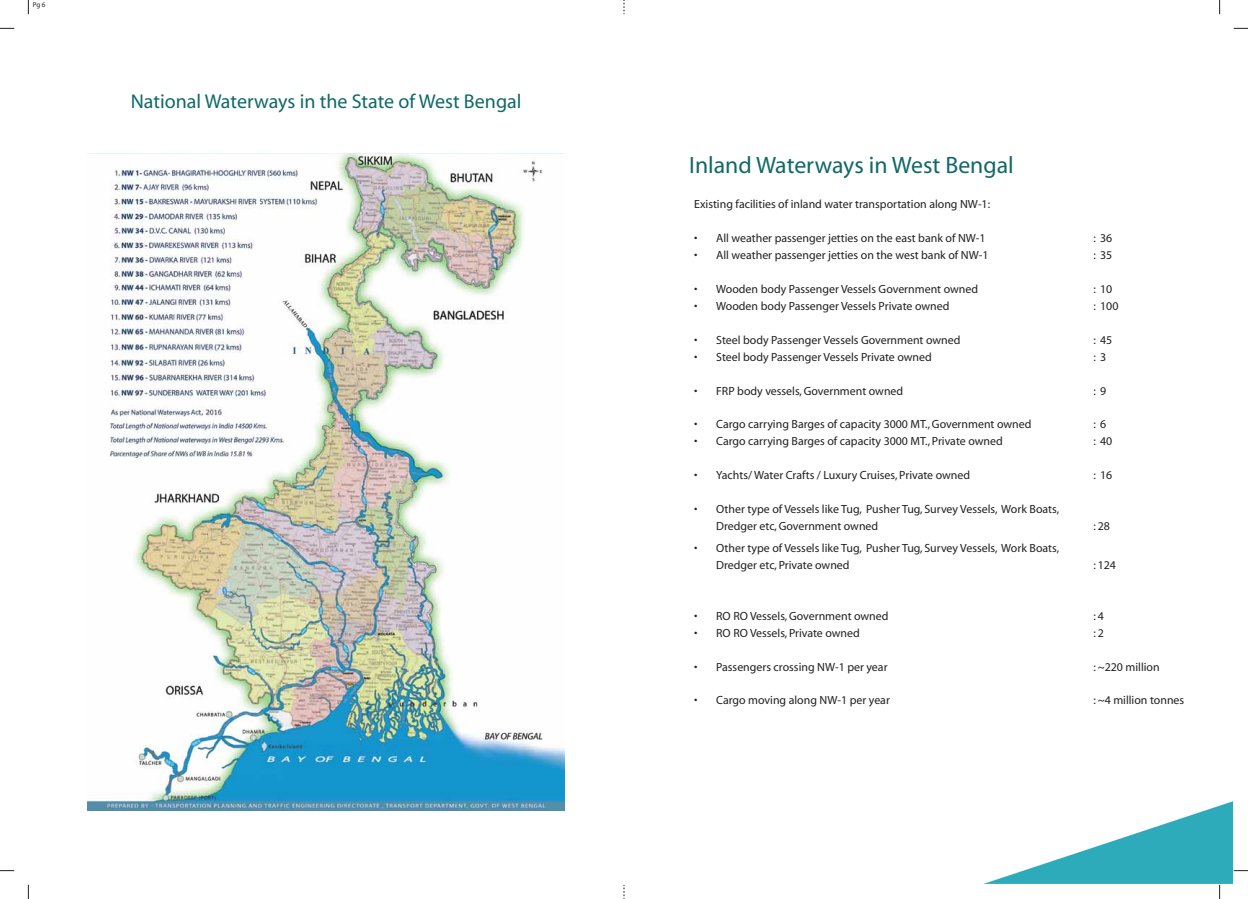
<style>
.page{position:relative;width:1248px;height:899px;background:#fff}
.page>*{position:absolute;margin:0;border:0;box-sizing:border-box;transform-origin:0 0}
.t1{font:23.8px "Myriad";color:#116868}
.t2{font:20px "Myriad";color:#116868}
.t3{font:11.9px/17.1px "Myriad";color:#231f20}
.t4{font:7px "Myriad";color:#231f20}
</style>
<div class="page">
<svg style="left:0;top:28px;width:14px;height:1px"></svg>
<svg style="left:1233px;top:28px;width:14px;height:1px"></svg>
<svg style="left:0;top:870px;width:14px;height:1px"></svg>
<svg style="left:28px;top:0;width:1px;height:14px"></svg>
<svg style="left:1219px;top:0;width:1px;height:14px"></svg>
<svg style="left:28px;top:884px;width:1px;height:15px"></svg>
<img style="left:88px;top:154px;width:476px;height:656px">
<svg style="left:983px;top:801px;width:264px;height:98px"></svg>
<p class="t4" style="left:33px;top:1px;width:14px">Pg 6</p>
<h2 class="t2" style="left:131px;top:91px;width:392px">National Waterways in the State of West Bengal</h2>
<h1 class="t1" style="left:689px;top:153px;width:326px">Inland Waterways in West Bengal</h1>
<p class="t3" style="left:694px;top:196px;width:297px">Existing facilities of inland water transportation along NW-1:</p>
<p class="t3" style="left:694px;top:230px;width:293px">• All weather passenger jetties on the east bank of NW-1</p>
<p class="t3" style="left:1093px;top:230px;width:20px">: 36</p>
<p class="t3" style="left:694px;top:247px;width:296px">• All weather passenger jetties on the west bank of NW-1</p>
<p class="t3" style="left:1093px;top:247px;width:20px">: 35</p>
<p class="t3" style="left:694px;top:281px;width:285px">• Wooden body Passenger Vessels Government owned</p>
<p class="t3" style="left:1093px;top:281px;width:20px">: 10</p>
<p class="t3" style="left:694px;top:298px;width:257px">• Wooden body Passenger Vessels Private owned</p>
<p class="t3" style="left:1093px;top:298px;width:26px">: 100</p>
<p class="t3" style="left:694px;top:332px;width:268px">• Steel body Passenger Vessels Government owned</p>
<p class="t3" style="left:1093px;top:332px;width:20px">: 45</p>
<p class="t3" style="left:694px;top:349px;width:239px">• Steel body Passenger Vessels Private owned</p>
<p class="t3" style="left:1093px;top:349px;width:14px">: 3</p>
<p class="t3" style="left:694px;top:382px;width:210px">• FRP body vessels, Government owned</p>
<p class="t3" style="left:1093px;top:382px;width:14px">: 9</p>
<p class="t3" style="left:694px;top:416px;width:339px">• Cargo carrying Barges of capacity 3000 MT., Government owned</p>
<p class="t3" style="left:1093px;top:416px;width:14px">: 6</p>
<p class="t3" style="left:694px;top:433px;width:310px">• Cargo carrying Barges of capacity 3000 MT., Private owned</p>
<p class="t3" style="left:1093px;top:433px;width:20px">: 40</p>
<p class="t3" style="left:694px;top:467px;width:277px">• Yachts/ Water Crafts / Luxury Cruises, Private owned</p>
<p class="t3" style="left:1093px;top:467px;width:20px">: 16</p>
<p class="t3" style="left:716px;top:501px;width:344px;text-indent:-22px">• Other type of Vessels like Tug, Pusher Tug, Survey Vessels, Work Boats,<br>Dredger etc, Government owned</p>
<p class="t3" style="left:1093px;top:518px;width:18px">: 28</p>
<p class="t3" style="left:716px;top:540px;width:344px;text-indent:-22px">• Other type of Vessels like Tug, Pusher Tug, Survey Vessels, Work Boats,<br>Dredger etc, Private owned</p>
<p class="t3" style="left:1093px;top:557px;width:24px">: 124</p>
<p class="t3" style="left:694px;top:608px;width:196px">• RO RO Vessels, Government owned</p>
<p class="t3" style="left:1093px;top:608px;width:12px">: 4</p>
<p class="t3" style="left:694px;top:625px;width:167px">• RO RO Vessels, Private owned</p>
<p class="t3" style="left:1093px;top:625px;width:12px">: 2</p>
<p class="t3" style="left:694px;top:658px;width:195px">• Passengers crossing NW-1 per year</p>
<p class="t3" style="left:1093px;top:658px;width:68px">: ~220 million</p>
<p class="t3" style="left:694px;top:692px;width:197px">• Cargo moving along NW-1 per year</p>
<p class="t3" style="left:1093px;top:692px;width:92px">: ~4 million tonnes</p>
</div>
